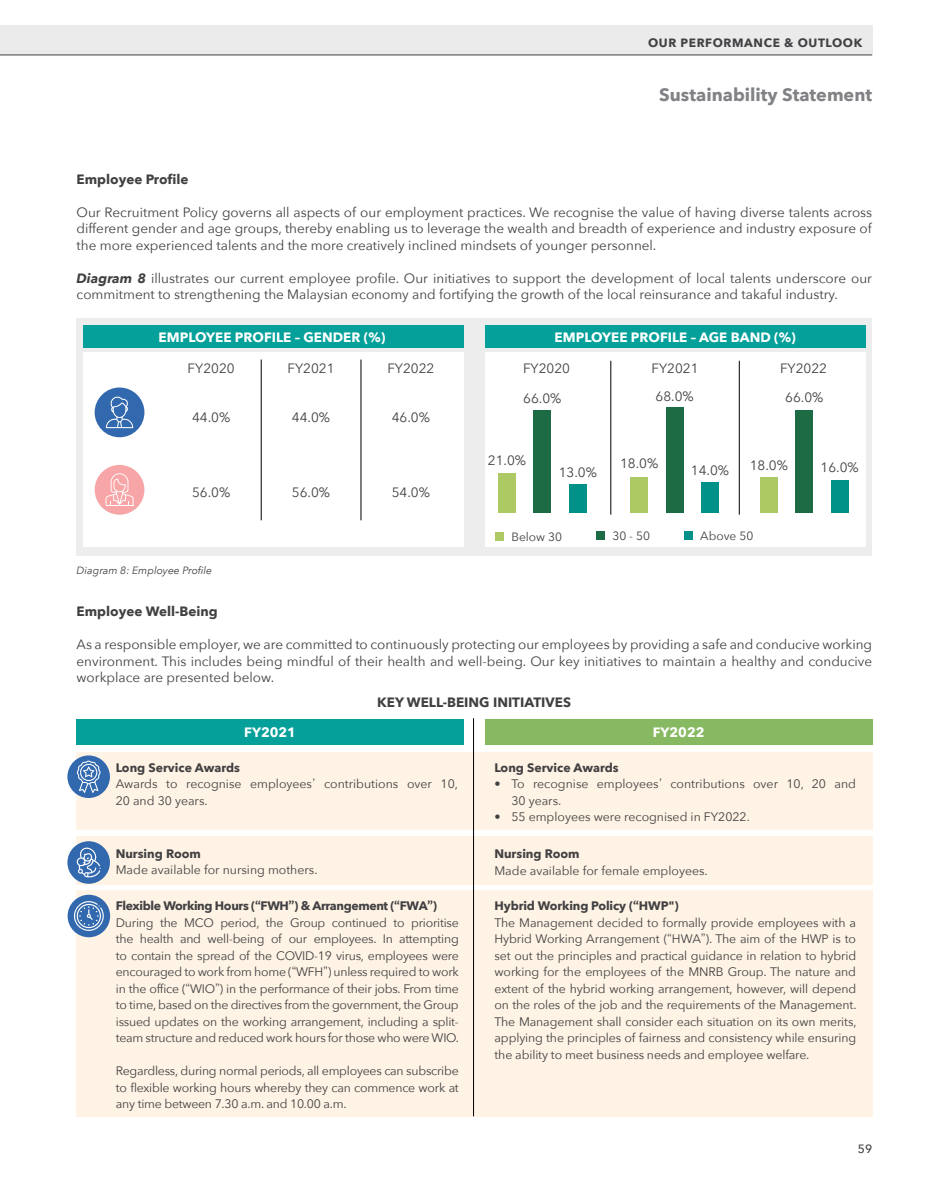
<style>
.page{position:relative;width:936px;height:1191px;background:#fff}
.page>*{position:absolute;margin:0;border:0;box-sizing:border-box;transform-origin:0 0}
.t1{font:700 18px "Avenir Next";color:#808285}
.t2{font:13.5px/16.5px "Avenir Next";color:#414042;text-align:justify}
.t3{font:700 13.5px "Avenir Next";color:#fff}
.t4{font:700 13.5px "Avenir Next";color:#414042}
.t5{font:12.3px/16.5px "Avenir Next";letter-spacing:-.01em;color:#414042}
.t6{font:700 12.3px "Avenir Next";color:#414042}
.t7{font:700 12px "Avenir Next";letter-spacing:.05em;color:#414042}
.t8{font:12px "Avenir Next";color:#414042}
.t9{font:500 12px "Avenir Next";color:#414042}
.t10{font:italic 10.5px "Avenir Next";color:#414042}
.s1{font-weight:700;font-style:italic}
.s2{font-weight:700}
.s3{font-family:"Caecilia LT Std";font-weight:300}
.s4{font-family:"Caecilia LT Std";font-weight:700}
</style>
<div class="page">
<div style="left:0;top:26px;width:872px;height:29px;background:#ebebec"></div>
<hr style="left:0;top:55px;width:872px;height:1px;background:#414042">
<div style="left:77px;top:318px;width:795px;height:237px;background:#ededee"></div>
<div style="left:83px;top:325px;width:380px;height:22px;background:#06a09b"></div>
<div style="left:485px;top:325px;width:380px;height:22px;background:#06a09b"></div>
<div style="left:83px;top:352px;width:380px;height:194px;background:#fff"></div>
<div style="left:485px;top:352px;width:380px;height:194px;background:#fff"></div>
<div style="left:95px;top:387px;width:49px;height:50px;background:#3268ae;border-radius:50%"></div>
<svg style="left:106px;top:396px;width:27px;height:32px"></svg>
<div style="left:95px;top:465px;width:49px;height:50px;background:#f7a5a6;border-radius:50%"></div>
<svg style="left:106px;top:473px;width:27px;height:33px"></svg>
<hr style="left:261px;top:359px;width:1px;height:161px;background:#000">
<hr style="left:610px;top:361px;width:1px;height:154px;background:#000">
<hr style="left:360px;top:359px;width:1px;height:161px;background:#000">
<hr style="left:739px;top:361px;width:1px;height:154px;background:#000">
<div style="left:495px;top:532px;width:8px;height:8px;background:#acc964"></div>
<div style="left:596px;top:531px;width:8px;height:9px;background:#1d6b44"></div>
<div style="left:684px;top:531px;width:8px;height:9px;background:#009189"></div>
<div style="left:498px;top:472px;width:17px;height:40px;background:#acc964"></div>
<div style="left:666px;top:407px;width:17px;height:105px;background:#1d6b44"></div>
<div style="left:569px;top:484px;width:17px;height:28px;background:#009189"></div>
<div style="left:534px;top:410px;width:17px;height:102px;background:#1d6b44"></div>
<div style="left:701px;top:482px;width:17px;height:30px;background:#009189"></div>
<div style="left:760px;top:477px;width:17px;height:35px;background:#acc964"></div>
<div style="left:795px;top:410px;width:17px;height:102px;background:#1d6b44"></div>
<div style="left:831px;top:479px;width:17px;height:33px;background:#009189"></div>
<div style="left:76px;top:752px;width:796px;height:78px;background:#fef3e4"></div>
<div style="left:76px;top:836px;width:796px;height:48px;background:#fef3e4"></div>
<div style="left:77px;top:719px;width:386px;height:25px;background:#06a09b"></div>
<div style="left:76px;top:890px;width:796px;height:226px;background:#fef3e4"></div>
<div style="left:67px;top:755px;width:43px;height:43px;background:#3268ae;border-radius:50%"></div>
<svg style="left:77px;top:760px;width:24px;height:33px"></svg>
<div style="left:67px;top:841px;width:43px;height:42px;background:#3268ae;border-radius:50%"></div>
<svg style="left:76px;top:847px;width:25px;height:30px"></svg>
<div style="left:68px;top:894px;width:42px;height:43px;background:#3268ae;border-radius:50%"></div>
<svg style="left:74px;top:901px;width:30px;height:30px"></svg>
<div style="left:485px;top:719px;width:387px;height:25px;background:#87b963"></div>
<hr style="left:473px;top:718px;width:1px;height:398px;background:#000">
<div style="left:630px;top:477px;width:17px;height:35px;background:#acc964"></div>
<p class="t7" style="left:648px;top:32px;width:216px">OUR PERFORMANCE &amp; OUTLOOK</p>
<h1 class="t1" style="left:659px;top:79px;width:214px">Sustainability Statement</h1>
<p class="t4" style="left:77px;top:167px;width:113px">Employee Profile</p>
<p class="t2" style="left:77px;top:203px;width:797px">Our Recruitment Policy governs all aspects of our employment practices. We recognise the value of having diverse talents across different gender and age groups, thereby enabling us to leverage the wealth and breadth of experience and industry exposure of the more experienced talents and the more creatively inclined mindsets of younger personnel.</p>
<p class="t2" style="left:77px;top:269px;width:797px"><span class="s1">Diagram 8</span> illustrates our current employee profile. Our initiatives to support the development of local talents underscore our commitment to strengthening the Malaysian economy and fortifying the growth of the local reinsurance and takaful industry.</p>
<p class="t3" style="left:159px;top:325px;width:228px">EMPLOYEE PROFILE – GENDER (%)</p>
<p class="t3" style="left:554px;top:325px;width:243px">EMPLOYEE PROFILE – AGE BAND (%)</p>
<p class="t2" style="left:188px;top:359px;width:49px">FY2020</p>
<p class="t2" style="left:287px;top:359px;width:49px">FY2021</p>
<p class="t2" style="left:387px;top:359px;width:49px">FY2022</p>
<p class="t2" style="left:523px;top:359px;width:49px">FY2020</p>
<p class="t2" style="left:651px;top:359px;width:49px">FY2021</p>
<p class="t2" style="left:780px;top:359px;width:49px">FY2022</p>
<p class="t2" style="left:192px;top:408px;width:40px">44.0%</p>
<p class="t2" style="left:292px;top:408px;width:40px">44.0%</p>
<p class="t2" style="left:392px;top:408px;width:40px">46.0%</p>
<p class="t2" style="left:655px;top:387px;width:40px">68.0%</p>
<p class="t2" style="left:785px;top:389px;width:40px">66.0%</p>
<p class="t2" style="left:523px;top:389px;width:40px">66.0%</p>
<p class="t2" style="left:192px;top:483px;width:40px">56.0%</p>
<p class="t2" style="left:292px;top:483px;width:40px">56.0%</p>
<p class="t2" style="left:392px;top:483px;width:40px">54.0%</p>
<p class="t10" style="left:77px;top:561px;width:137px">Diagram 8: Employee Profile</p>
<p class="t2" style="left:488px;top:452px;width:40px">21.0%</p>
<p class="t2" style="left:558px;top:464px;width:40px">13.0%</p>
<p class="t2" style="left:620px;top:455px;width:40px">18.0%</p>
<p class="t2" style="left:691px;top:461px;width:40px">14.0%</p>
<p class="t2" style="left:749px;top:456px;width:40px">18.0%</p>
<p class="t8" style="left:511px;top:526px;width:52px">Below 30</p>
<p class="t8" style="left:612px;top:526px;width:39px">30 - 50</p>
<p class="t8" style="left:700px;top:526px;width:55px">Above 50</p>
<p class="t2" style="left:820px;top:459px;width:40px">16.0%</p>
<p class="t4" style="left:77px;top:600px;width:143px">Employee Well-Being</p>
<p class="t2" style="left:77px;top:636px;width:797px">As a responsible employer, we are committed to continuously protecting our employees by providing a safe and conducive working environment. This includes being mindful of their health and well-being. Our key initiatives to maintain a healthy and conducive workplace are presented below.</p>
<p class="t4" style="left:377px;top:690px;width:195px">KEY WELL-BEING INITIATIVES</p>
<p class="t3" style="left:244px;top:720px;width:53px">FY2021</p>
<p class="t5" style="left:116px;top:759px;width:344px"><span class="s2">Long Service Awards<br></span>Awards to recognise employees<span class="s3">’</span> contributions over 10,<br>20 and 30 years.</p>
<p class="t3" style="left:652px;top:720px;width:53px">FY2022</p>
<p class="t6" style="left:494px;top:757px;width:126px">Long Service Awards</p>
<p class="t5" style="left:511px;top:775px;width:346px;text-indent:-17px">• To recognise employees<span class="s3">’</span> contributions over 10, 20 and<br>30 years.</p>
<p class="t5" style="left:494px;top:808px;width:257px">• 55 employees were recognised in FY2022.</p>
<p class="t6" style="left:494px;top:843px;width:87px">Nursing Room</p>
<p class="t5" style="left:494px;top:861px;width:215px">Made available for female employees.</p>
<p class="t5" style="left:494px;top:897px;width:363px"><span class="s2">Hybrid Working Policy (</span><span class="s4">“</span><span class="s2">HWP")<br></span>The Management decided to formally provide employees with a Hybrid Working Arrangement (<span class="s3">“</span>HWA<span class="s3">”</span>). The aim of the HWP is to set out the principles and practical guidance in relation to hybrid working for the employees of the MNRB Group. The nature and extent of the hybrid working arrangement, however, will depend on the roles of the job and the requirements of the Management.<br>The Management shall consider each situation on its own merits, applying the principles of fairness and consistency while ensuring the ability to meet business needs and employee welfare.</p>
<p class="t6" style="left:116px;top:843px;width:87px">Nursing Room</p>
<p class="t5" style="left:116px;top:861px;width:203px">Made available for nursing mothers.</p>
<p class="t5" style="left:116px;top:897px;width:345px"><span class="s2">Flexible Working Hours (</span><span class="s4">“</span><span class="s2">FWH</span><span class="s4">”</span><span class="s2">) &amp; Arrangement (</span><span class="s4">“</span><span class="s2">FWA</span><span class="s4">”</span><span class="s2">)<br></span>During the MCO period, the Group continued to prioritise the health and well-being of our employees. In attempting to contain the spread of the COVID-19 virus, employees were encouraged to work from home (<span class="s3">“</span>WFH<span class="s3">”</span>) unless required to work in the office (<span class="s3">“</span>WIO<span class="s3">”</span>) in the performance of their jobs. From time to time, based on the directives from the government, the Group issued updates on the working arrangement, including a split&shy;team structure and reduced work hours for those who were WIO.</p>
<p class="t5" style="left:116px;top:1062px;width:344px;text-align:justify">Regardless, during normal periods, all employees can subscribe to flexible working hours whereby they can commence work at any time between 7.30 a.m. and 10.00 a.m.</p>
<p class="t9" style="left:857px;top:1138px;width:16px">59</p>
</div>
